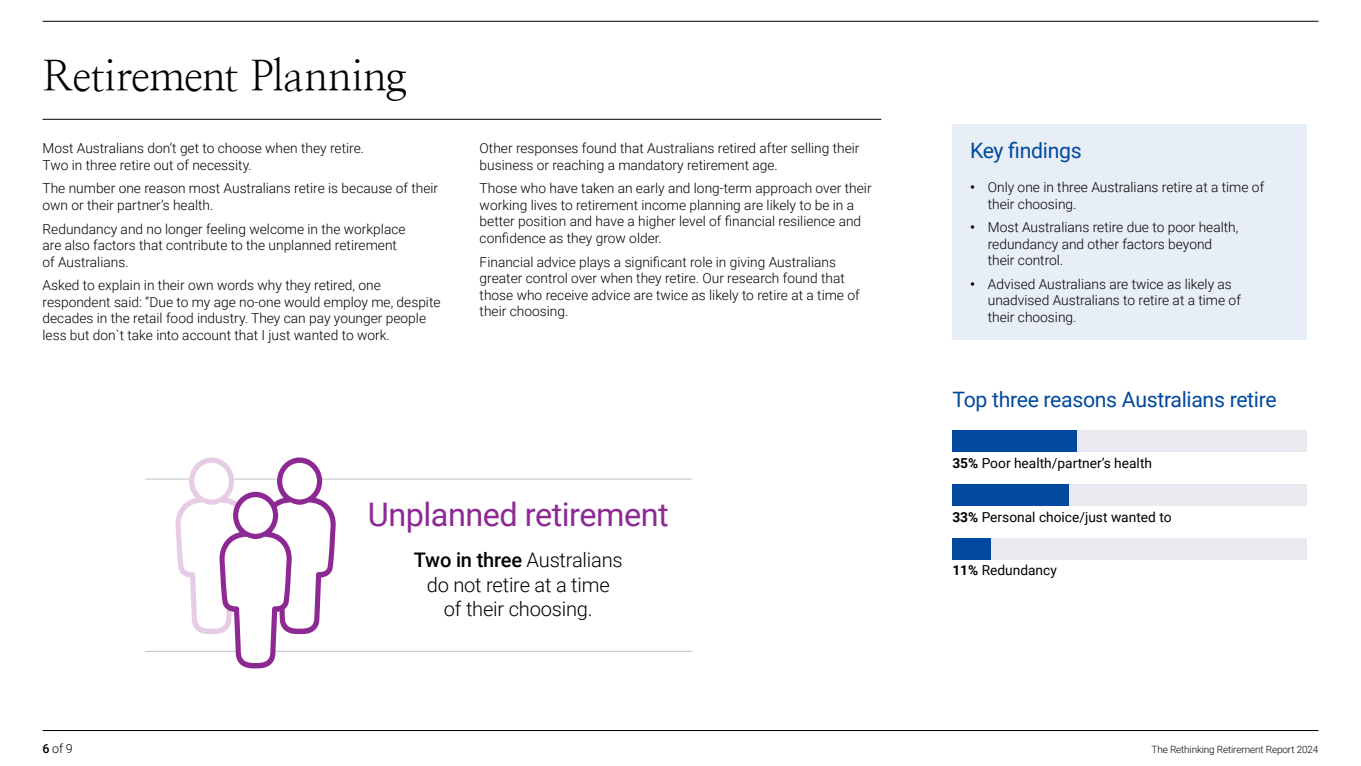
<style>
.page{position:relative;width:1361px;height:766px;background:#fff}
.page>*{position:absolute;margin:0;border:0;box-sizing:border-box;transform-origin:0 0}
.t1{font:42.5px "Nanum Myeongjo";letter-spacing:-.02em;color:#000}
.t2{font:32.38px "Roboto";letter-spacing:-.015em;color:#8d2993}
.t3{font:21.25px "Roboto";letter-spacing:-.015em;color:#00499e}
.t4{font:300 20.12px/24.1px "Roboto";letter-spacing:-.01em;color:#000;text-align:center}
.t5{font:300 13.75px/16.5px "Roboto";color:#000}
.t6{font:13.75px "Roboto";color:#000}
.t7{font:300 12.5px "Roboto";color:#000}
.t8{font:300 10px "Roboto";letter-spacing:-.015em;color:#000}
.s1{font-weight:500}
.s2{font-weight:700}
</style>
<div class="page">
<hr style="left:43px;top:21px;width:1275px;height:1px;background:#000">
<hr style="left:43px;top:730px;width:1275px;height:1px;background:#000">
<hr style="left:145px;top:651px;width:547px;height:1px;background:#c2c1c1">
<hr style="left:145px;top:478px;width:547px;height:1px;background:#c2c1c1">
<hr style="left:43px;top:119px;width:838px;height:1px;background:#000">
<div style="left:952px;top:124px;width:354px;height:215px;background:#e7eef6"></div>
<svg style="left:175px;top:457px;width:161px;height:211px"></svg>
<div style="left:238px;top:497px;width:35px;height:36px;background:#fff;border-radius:50%"></div>
<div style="left:952px;top:430px;width:354px;height:21px;background:#eae9ef"></div>
<div style="left:952px;top:430px;width:124px;height:21px;background:#00499e"></div>
<div style="left:952px;top:484px;width:354px;height:21px;background:#eae9ef"></div>
<div style="left:952px;top:484px;width:117px;height:21px;background:#00499e"></div>
<div style="left:952px;top:537px;width:354px;height:22px;background:#eae9ef"></div>
<div style="left:952px;top:537px;width:39px;height:22px;background:#00499e"></div>
<h1 class="t1" style="left:43px;top:50px;width:366px">Retirement Planning</h1>
<p class="t5" style="left:43px;top:140px;width:323px">Most Australians don’t get to choose when they retire.<br>Two in three retire out of necessity.</p>
<p class="t5" style="left:43px;top:180px;width:397px">The number one reason most Australians retire is because of their own or their partner’s health.</p>
<p class="t5" style="left:43px;top:220px;width:364px">Redundancy and no longer feeling welcome in the workplace are also factors that contribute to the unplanned retirement of Australians.</p>
<p class="t5" style="left:43px;top:276px;width:399px">Asked to explain in their own words why they retired, one respondent said: “Due to my age no-one would employ me, despite decades in the retail food industry. They can pay younger people less but don`t take into account that I just wanted to work.</p>
<p class="t5" style="left:480px;top:140px;width:381px">Other responses found that Australians retired after selling their business or reaching a mandatory retirement age.</p>
<p class="t5" style="left:480px;top:180px;width:393px">Those who have taken an early and long-term approach over their working lives to retirement income planning are likely to be in a better position and have a higher level of financial resilience and confidence as they grow older.</p>
<p class="t5" style="left:480px;top:253px;width:381px">Financial advice plays a significant role in giving Australians greater control over when they retire. Our research found that those who receive advice are twice as likely to retire at a time of their choosing.</p>
<h2 class="t2" style="left:368px;top:491px;width:302px">Unplanned retirement</h2>
<h3 class="t4" style="left:414px;top:547px;width:210px"><span class="s1">Two in three</span> Australians do not retire at a time<br>of their choosing.</h3>
<h3 class="t3" style="left:970px;top:135px;width:113px">Key findings</h3>
<p class="t5" style="left:988px;top:178px;width:278px;text-indent:-18px"><span class="s2">•</span> Only one in three Australians retire at a time of their choosing.</p>
<p class="t5" style="left:988px;top:218px;width:252px;text-indent:-18px"><span class="s2">•</span> Most Australians retire due to poor health, redundancy and other factors beyond their control.</p>
<p class="t5" style="left:988px;top:275px;width:255px;text-indent:-18px"><span class="s2">•</span> Advised Australians are twice as likely as unadvised Australians to retire at a time of their choosing.</p>
<h3 class="t3" style="left:952px;top:384px;width:326px">Top three reasons Australians retire</h3>
<p class="t6" style="left:952px;top:453px;width:201px"><span class="s2">35%</span> Poor health/partner’s health</p>
<p class="t6" style="left:952px;top:507px;width:221px"><span class="s2">33%</span> Personal choice/just wanted to</p>
<p class="t6" style="left:952px;top:560px;width:106px"><span class="s2">11%</span> Redundancy</p>
<p class="t7" style="left:43px;top:739px;width:32px"><span class="s1">6</span> of 9</p>
<p class="t8" style="left:1151px;top:742px;width:168px">The Rethinking Retirement Report 2024</p>
</div>
